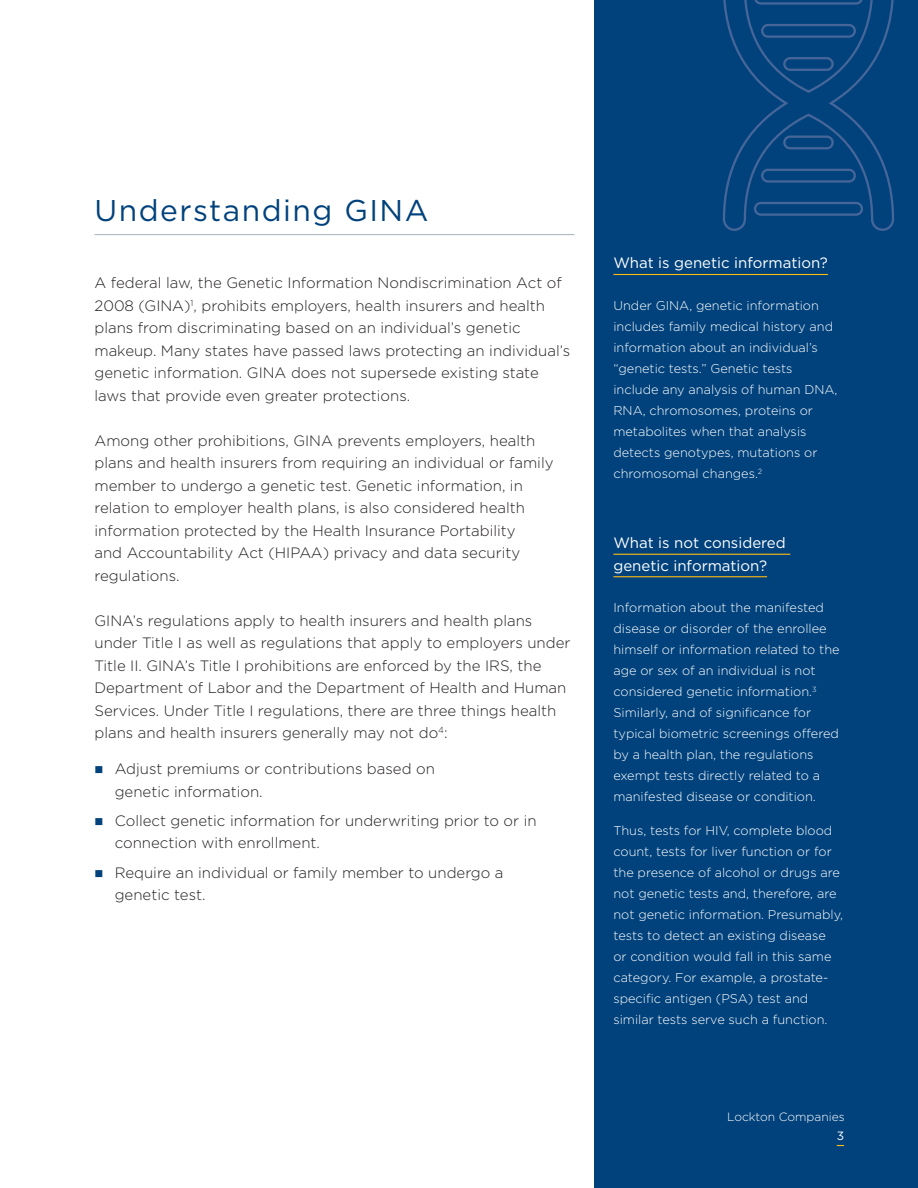
<style>
.page{position:relative;width:918px;height:1188px;background:#fff}
.page>*{position:absolute;margin:0;border:0;box-sizing:border-box;transform-origin:0 0}
.Header_1{font:30px "Gotham";letter-spacing:.05em;color:#01427c}
.Body_Text_Print{font:300 15px/22.5px "Gotham";color:#231f20}
.Sidebar_Header{font:15px/22.5px "Gotham";color:#fff}
.Sidebar{font:300 12.75px/21px "Gotham";color:#fff}
.t1{font:300 12px "Gotham";color:#fff}
.t2{font:12px "Gotham";color:#fff}
</style>
<div class="page">
<div style="left:594px;top:0;width:324px;height:1188px;background:#01427c"></div>
<hr style="left:613px;top:274px;width:215px;height:1px;background:#fcb814">
<hr style="left:613px;top:554px;width:177px;height:1px;background:#fcb814">
<hr style="left:613px;top:576px;width:154px;height:1px;background:#fcb814">
<hr style="left:94px;top:234px;width:480px;height:1px;background:#afb9c1">
<svg style="left:723px;top:0;width:171px;height:231px"></svg>
<div style="left:761px;top:24px;width:95px;height:14px;border:2px solid #466699;border-radius:6px"></div>
<div style="left:783px;top:57px;width:51px;height:14px;border:2px solid #466699;border-radius:6px"></div>
<div style="left:783px;top:136px;width:51px;height:13px;border:2px solid #466699;border-radius:6px"></div>
<div style="left:761px;top:169px;width:95px;height:14px;border:2px solid #466699;border-radius:6px"></div>
<div style="left:754px;top:202px;width:109px;height:14px;border:2px solid #466699;border-radius:6px"></div>
<p class="Header_1" style="left:94px;top:191px;width:336px">Understanding GINA</p>
<p class="Body_Text_Print" style="left:94px;top:271px;width:477px">A federal law, the Genetic Information Nondiscrimination Act of 2008 (GINA)<sup>1</sup>, prohibits employers, health insurers and health plans from discriminating based on an individual’s genetic makeup. Many states have passed laws protecting an individual’s genetic information. GINA does not supersede existing state laws that provide even greater protections.</p>
<p class="Body_Text_Print" style="left:94px;top:429px;width:461px">Among other prohibitions, GINA prevents employers, health plans and health insurers from requiring an individual or family member to undergo a genetic test. Genetic information, in relation to employer health plans, is also considered health information protected by the Health Insurance Portability<br>and Accountability Act (HIPAA) privacy and data security regulations.</p>
<p class="Body_Text_Print" style="left:94px;top:609px;width:478px">GINA’s regulations apply to health insurers and health plans under Title I as well as regulations that apply to employers under Title II. GINA’s Title I prohibitions are enforced by the IRS, the Department of Labor and the Department of Health and Human Services. Under Title I regulations, there are three things health plans and health insurers generally may not do<sup>4</sup>:</p>
<p class="Body_Text_Print" style="left:115px;top:757px;width:322px">Adjust premiums or contributions based on genetic information.</p>
<p class="Body_Text_Print" style="left:115px;top:809px;width:423px">Collect genetic information for underwriting prior to or in connection with enrollment.</p>
<p class="Body_Text_Print" style="left:115px;top:861px;width:390px">Require an individual or family member to undergo a genetic test.</p>
<p class="Sidebar_Header" style="left:613px;top:252px;width:216px">What is genetic information?</p>
<p class="Sidebar" style="left:613px;top:294px;width:226px">Under GINA, genetic information includes family medical history and information about an individual’s “genetic tests.” Genetic tests include any analysis of human DNA,<br>RNA, chromosomes, proteins or metabolites when that analysis detects genotypes, mutations or chromosomal changes.<sup>2</sup></p>
<p class="Sidebar_Header" style="left:613px;top:531px;width:174px">What is not considered genetic information?</p>
<p class="Sidebar" style="left:613px;top:597px;width:228px">Information about the manifested disease or disorder of the enrollee himself or information related to the age or sex of an individual is not considered genetic information.<sup>3<br></sup>Similarly, and of significance for typical biometric screenings offered by a health plan, the regulations exempt tests directly related to a manifested disease or condition.</p>
<p class="Sidebar" style="left:613px;top:820px;width:231px">Thus, tests for HIV, complete blood count, tests for liver function or for the presence of alcohol or drugs are not genetic tests and, therefore, are not genetic information. Presumably, tests to detect an existing disease<br>or condition would fall in this same category. For example, a prostate&shy;specific antigen (PSA) test and similar tests serve such a function.</p>
<p class="t1" style="left:727px;top:1109px;width:119px">Lockton Companies</p>
<p class="t2" style="left:837px;top:1128px;width:9px">3</p>
</div>
